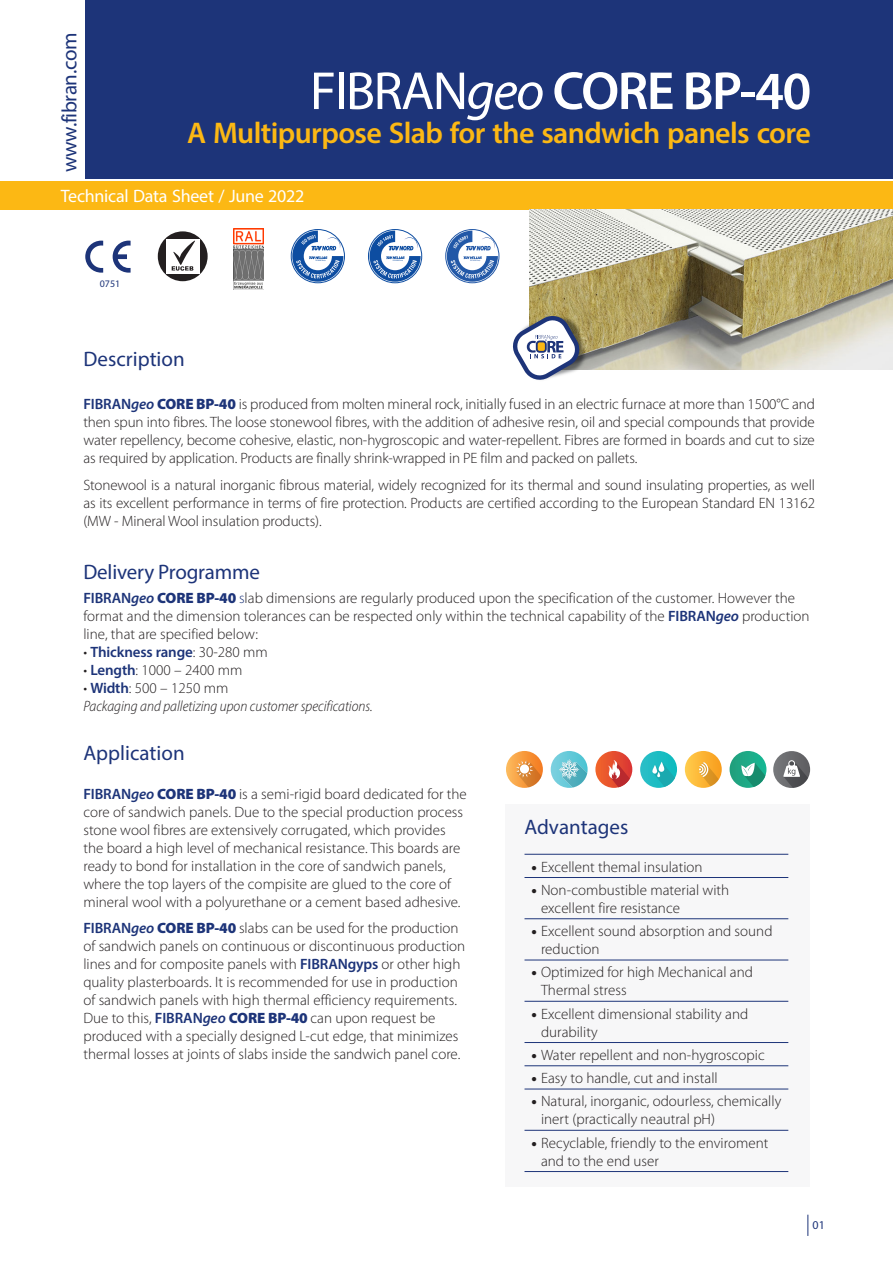
<style>
.page{position:relative;width:893px;height:1263px;background:#fff}
.page>*{position:absolute;margin:0;border:0;box-sizing:border-box;transform-origin:0 0}
.t1{font:600 54px "Myriad Pro";letter-spacing:-.03em;color:#fff}
.Privzeto{font:600 30px "Myriad Pro";letter-spacing:-.02em;color:#fcb814}
.Privzeto-2{font:21px "Myriad Pro";color:#1d3479}
.Privzeto-3{font:21px "Myriad Pro";letter-spacing:-.02em;color:#1d3479}
.Privzeto-4{font:18px "Myriad Pro";letter-spacing:-.015em;color:#fff}
.t2{font:300 15px/18px "Myriad Pro";color:#231f20}
.t3{font:italic 300 semi-condensed 15px/18px "Myriad Pro";letter-spacing:-.005em;color:#231f20}
.t4{font:600 15px "Myriad Pro";letter-spacing:-.01em;color:#1d3479}
.t5{font:12px "Myriad Pro";color:#1d3479}
.t6{font:10.05px "Myriad Pro";color:#1d3479}
.s1{font-weight:400}
.s2{font-weight:400;font-style:italic}
.s3{font-weight:600;color:#1d3479}
.s4{font-weight:600;font-style:italic;color:#1d3479}
.s5{font-weight:900;color:#1d3479}
.s6{color:#1d3479}
.s7{font-weight:300;color:#231f20}
.s8{font-style:normal;font-stretch:normal}
.s9{font-weight:600;font-style:normal;font-stretch:normal;color:#1d3479}
.s10{font-weight:900}
</style>
<div class="page">
<div style="left:85px;top:0;width:808px;height:179px;background:#1d3479"></div>
<div style="left:0;top:182px;width:893px;height:28px;background:#fcb814"></div>
<img style="left:529px;top:210px;width:364px;height:159px">
<svg style="left:640px;top:751px;width:37px;height:37px"></svg>
<svg style="left:652px;top:762px;width:23px;height:25px"></svg>
<svg style="left:659px;top:762px;width:5px;height:10px"></svg>
<svg style="left:685px;top:751px;width:37px;height:37px"></svg>
<svg style="left:699px;top:762px;width:20px;height:24px"></svg>
<svg style="left:730px;top:751px;width:36px;height:37px"></svg>
<svg style="left:741px;top:763px;width:24px;height:24px"></svg>
<svg style="left:595px;top:751px;width:37px;height:37px"></svg>
<svg style="left:608px;top:760px;width:22px;height:27px"></svg>
<svg style="left:506px;top:751px;width:37px;height:37px"></svg>
<svg style="left:516px;top:760px;width:26px;height:27px"></svg>
<svg style="left:551px;top:751px;width:37px;height:37px"></svg>
<svg style="left:807px;top:1215px;width:1px;height:21px"></svg>
<div style="left:506px;top:804px;width:304px;height:383px;background:#f7f7f8"></div>
<hr style="left:524px;top:854px;width:264px;height:1px;background:#1d3479">
<hr style="left:524px;top:877px;width:264px;height:1px;background:#1d3479">
<hr style="left:524px;top:918px;width:264px;height:1px;background:#1d3479">
<hr style="left:524px;top:960px;width:264px;height:1px;background:#1d3479">
<hr style="left:524px;top:1001px;width:264px;height:1px;background:#1d3479">
<hr style="left:524px;top:1042px;width:264px;height:1px;background:#1d3479">
<hr style="left:524px;top:1065px;width:264px;height:1px;background:#1d3479">
<hr style="left:524px;top:1089px;width:264px;height:1px;background:#1d3479">
<hr style="left:524px;top:1130px;width:264px;height:1px;background:#1d3479">
<hr style="left:524px;top:1171px;width:264px;height:1px;background:#1d3479">
<svg style="left:773px;top:751px;width:37px;height:37px"></svg>
<svg style="left:783px;top:760px;width:25px;height:28px"></svg>
<img style="left:529px;top:306px;width:63px;height:64px">
<svg style="left:513px;top:310px;width:72px;height:70px"></svg>
<svg style="left:158px;top:231px;width:50px;height:50px"></svg>
<div style="left:166px;top:239px;width:33px;height:34px;background:#fff"></div>
<svg style="left:172px;top:240px;width:23px;height:31px"></svg>
<svg style="left:85px;top:241px;width:18px;height:32px"></svg>
<svg style="left:113px;top:241px;width:18px;height:32px"></svg>
<div style="left:368px;top:229px;width:54px;height:54px;border:1px solid #0d4da1;border-radius:50%"></div>
<svg style="left:370px;top:231px;width:51px;height:51px"></svg>
<div style="left:291px;top:229px;width:54px;height:54px;border:1px solid #0d4da1;border-radius:50%"></div>
<svg style="left:292px;top:231px;width:51px;height:51px"></svg>
<img style="left:233px;top:229px;width:31px;height:61px">
<div style="left:446px;top:229px;width:53px;height:54px;border:1px solid #2258a7;border-radius:50%"></div>
<svg style="left:447px;top:231px;width:51px;height:51px"></svg>
<p class="Privzeto-3" style="left:57px;top:172px;width:141px;rotate:-90deg">www.fibran.com</p>
<p class="t1" style="left:310px;top:57px;width:503px"><span class="s1">FIBRAN</span><span class="s2">geo</span> CORE BP-40</p>
<p class="Privzeto" style="left:187px;top:113px;width:625px">A Multipurpose Slab for the sandwich panels core</p>
<p class="Privzeto-4" style="left:61px;top:185px;width:245px">Technical Data Sheet / June 2022</p>
<p class="t6" style="left:100px;top:277px;width:22px">0751</p>
<p class="Privzeto-2" style="left:83px;top:346px;width:103px">Description</p>
<p class="t2" style="left:83px;top:395px;width:733px;text-align:justify"><span class="s3">FIBRAN</span><span class="s4">geo</span> <span class="s5">CORE BP-40</span> is produced from molten mineral rock, initially fused in an electric furnace at more than 1500°C and then spun into fibres. The loose stonewool fibres, with the addition of adhesive resin, oil and special compounds that provide water repellency, become cohesive, elastic, non-hygroscopic and water-repellent. Fibres are formed in boards and cut to size as required by application. Products are finally shrink-wrapped in PE film and packed on pallets.</p>
<p class="t2" style="left:83px;top:476px;width:733px;text-align:justify">Stonewool is a natural inorganic fibrous material, widely recognized for its thermal and sound insulating properties, as well as its excellent performance in terms of fire protection. Products are certified according to the European Standard EN 13162 (MW - Mineral Wool insulation products).</p>
<p class="Privzeto-2" style="left:83px;top:559px;width:178px">Delivery Programme</p>
<p class="t2" style="left:83px;top:589px;width:728px"><span class="s3">FIBRAN</span><span class="s4">geo</span> <span class="s5">CORE BP-40</span> <span class="s6">s</span>lab dimensions are regularly produced upon the specification of the customer. However the format and the dimension tolerances can be respected only within the technical capability of the <span class="s3">FIBRAN</span><span class="s4">geo</span> production line, that are specified below:</p>
<p class="t4" style="left:83px;top:642px;width:186px"><span class="s7">•</span> Thickness range<span class="s7">: 30-280 mm</span></p>
<p class="t2" style="left:83px;top:661px;width:161px">• <span class="s3">Length</span>: 1000 – 2400 mm</p>
<p class="t3" style="left:83px;top:678px;width:291px"><span class="s8">•</span> <span class="s9">Width</span><span class="s8">: 500 – 1250 mm<br></span>Packaging and palletizing upon customer specifications.</p>
<p class="Privzeto-2" style="left:83px;top:740px;width:103px">Application</p>
<p class="t2" style="left:83px;top:785px;width:385px"><span class="s3">FIBRAN</span><span class="s4">geo</span> <span class="s5">CORE BP-40</span> is a semi-rigid board dedicated for the core of sandwich panels. Due to the special production process stone wool fibres are extensively corrugated, which provides the board a high level of mechanical resistance. This boards are ready to bond for installation in the core of sandwich panels, where the top layers of the compisite are glued to the core of mineral wool with a polyurethane or a cement based adhesive.</p>
<p class="t2" style="left:83px;top:919px;width:383px"><span class="s3">FIBRAN</span><span class="s4">geo</span> <span class="s5">CORE BP-40</span> slabs can be used for the production of sandwich panels on continuous or discontinuous production lines and for composite panels with <span class="s3">FIBRANgyps</span> or other high quality plasterboards. It is recommended for use in production of sandwich panels with high thermal efficiency requirements.<br>Due to this, <span class="s3">FIBRAN</span><span class="s4">geo</span> <span class="s5">CORE BP-40</span> can upon request be produced with a specially designed L-cut edge, that minimizes thermal losses at joints of slabs inside the sandwich panel core.</p>
<p class="Privzeto-2" style="left:524px;top:814px;width:106px">Advantages</p>
<p class="t2" style="left:531px;top:858px;width:173px"><span class="s10">•</span> Excellent themal insulation</p>
<p class="t2" style="left:541px;top:881px;width:190px;text-indent:-10px"><span class="s10">•</span> Non-combustible material with excellent fire resistance</p>
<p class="t2" style="left:541px;top:922px;width:233px;text-indent:-10px"><span class="s10">•</span> Excellent sound absorption and sound reduction</p>
<p class="t2" style="left:541px;top:963px;width:213px;text-indent:-10px"><span class="s10">•</span> Optimized for high Mechanical and<br>Thermal stress</p>
<p class="t2" style="left:541px;top:1005px;width:209px;text-indent:-10px"><span class="s10">•</span> Excellent dimensional stability and durability</p>
<p class="t2" style="left:531px;top:1046px;width:235px"><span class="s10">•</span> Water repellent and non-hygroscopic</p>
<p class="t2" style="left:531px;top:1069px;width:188px"><span class="s10">•</span> Easy to handle, cut and install</p>
<p class="t2" style="left:541px;top:1092px;width:242px;text-indent:-10px"><span class="s10">•</span> Natural, inorganic, odourless, chemically inert (practically neautral pH)</p>
<p class="t2" style="left:541px;top:1134px;width:229px;text-indent:-10px"><span class="s10">•</span> Recyclable, friendly to the enviroment and to the end user</p>
<p class="t5" style="left:812px;top:1217px;width:14px">01</p>
</div>
